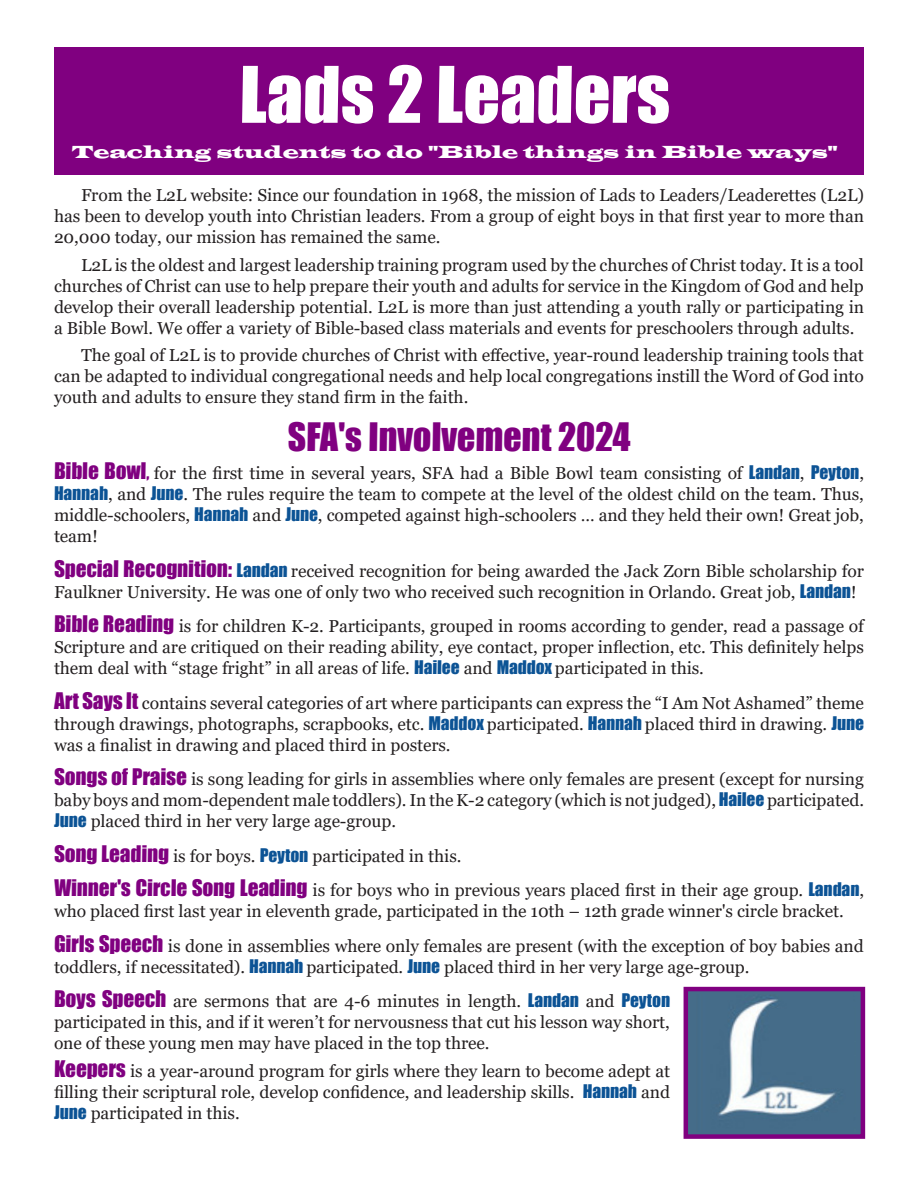
<style>
.page{position:relative;width:918px;height:1188px;background:#fff}
.page>*{position:absolute;margin:0;border:0;box-sizing:border-box;transform-origin:0 0}
.t1{font:72px "Impact";color:#fff}
.t2{font:36px "Impact";color:#800080}
.t3{font:18px "Latin Wide";color:#fff}
.t4{font:17.25px/21px "Georgia";color:#231f20;text-align:justify}
.s1{font-family:"Impact";font-size:21px;color:#800080}
.s2{font-family:"Impact";color:#800080}
.s3{font-family:"Impact";color:#0c5395}
</style>
<div class="page">
<div style="left:54px;top:48px;width:810px;height:127px;background:#800080"></div>
<div style="left:684px;top:987px;width:181px;height:152px;background:#456c89;border:4px solid #800080"></div>
<img style="left:718px;top:997px;width:118px;height:119px">
<p class="t1" style="left:239px;top:39px;width:434px">Lads 2 Leaders</p>
<p class="t3" style="left:72px;top:141px;width:767px">Teaching students to do "Bible things in Bible ways"</p>
<p class="t4" style="left:54px;top:185px;width:812px;text-indent:27px">From the L2L website: Since our foundation in 1968, the mission of Lads to Leaders/Leaderettes (L2L) has been to develop youth into Christian leaders. From a group of eight boys in that first year to more than 20,000 today, our mission has remained the same.</p>
<p class="t4" style="left:54px;top:255px;width:812px;text-indent:27px">L2L is the oldest and largest leadership training program used by the churches of Christ today. It is a tool churches of Christ can use to help prepare their youth and adults for service in the Kingdom of God and help develop their overall leadership potential. L2L is more than just attending a youth rally or participating in a Bible Bowl. We offer a variety of Bible-based class materials and events for preschoolers through adults.</p>
<p class="t4" style="left:54px;top:345px;width:812px;text-indent:27px">The goal of L2L is to provide churches of Christ with effective, year-round leadership training tools that can be adapted to individual congregational needs and help local congregations instill the Word of God into youth and adults to ensure they stand firm in the faith.</p>
<p class="t2" style="left:288px;top:409px;width:345px">SFA's Involvement 2024</p>
<p class="t4" style="left:54px;top:463px;width:812px"><span class="s1">Bible Bowl</span><span class="s2">,</span> for the first time in several years, SFA had a Bible Bowl team consisting of <span class="s3">Landan</span>, <span class="s3">Peyton</span>, <span class="s3">Hannah</span>, and <span class="s3">June</span>. The rules require the team to compete at the level of the oldest child on the team. Thus, middle-schoolers, <span class="s3">Hannah</span> and <span class="s3">June</span>, competed against high-schoolers … and they held their own! Great job, team!</p>
<p class="t4" style="left:54px;top:561px;width:812px"><span class="s1">Special Recognition:</span> <span class="s3">Landan</span> received recognition for being awarded the Jack Zorn Bible scholarship for<br>Faulkner University. He was one of only two who received such recognition in Orlando. Great job, <span class="s3">Landan</span>!</p>
<p class="t4" style="left:54px;top:616px;width:812px"><span class="s1">Bible Reading</span> is for children K-2. Participants, grouped in rooms according to gender, read a passage of Scripture and are critiqued on their reading ability, eye contact, proper inflection, etc. This definitely helps them deal with “stage fright” in all areas of life. <span class="s3">Hailee</span> and <span class="s3">Maddox</span> participated in this.</p>
<p class="t4" style="left:54px;top:693px;width:812px"><span class="s1">Art Says It</span> contains several categories of art where participants can express the “I Am Not Ashamed” theme through drawings, photographs, scrapbooks, etc. <span class="s3">Maddox</span> participated. <span class="s3">Hannah</span> placed third in drawing. <span class="s3">June </span>was a finalist in drawing and placed third in posters.</p>
<p class="t4" style="left:54px;top:769px;width:812px"><span class="s1">Songs of Praise</span> is song leading for girls in assemblies where only females are present (except for nursing baby boys and mom-dependent male toddlers). In the K-2 category (which is not judged), <span class="s3">Hailee</span> participated.<br><span class="s3">June</span> placed third in her very large age-group.</p>
<p class="t4" style="left:54px;top:846px;width:409px"><span class="s1">Song Leading</span> is for boys. <span class="s3">Peyton</span> participated in this.</p>
<p class="t4" style="left:54px;top:880px;width:812px"><span class="s1">Winner's Circle Song Leading</span> is for boys who in previous years placed first in their age group. <span class="s3">Landan</span>, who placed first last year in eleventh grade, participated in the 10th – 12th grade winner's circle bracket.</p>
<p class="t4" style="left:54px;top:936px;width:812px"><span class="s1">Girls Speech</span> is done in assemblies where only females are present (with the exception of boy babies and toddlers, if necessitated). <span class="s3">Hannah</span> participated. <span class="s3">June</span> placed third in her very large age-group.</p>
<p class="t4" style="left:54px;top:991px;width:618px"><span class="s1">Boys Speech</span> are sermons that are 4-6 minutes in length. <span class="s3">Landan</span> and <span class="s3">Peyton </span>participated in this, and if it weren’t for nervousness that cut his lesson way short, one of these young men may have placed in the top three.</p>
<p class="t4" style="left:54px;top:1061px;width:618px"><span class="s1">Keepers</span> is a year-around program for girls where they learn to become adept at filling their scriptural role, develop confidence, and leadership skills. <span class="s3">Hannah</span> and <span class="s3">June</span> participated in this.</p>
</div>
